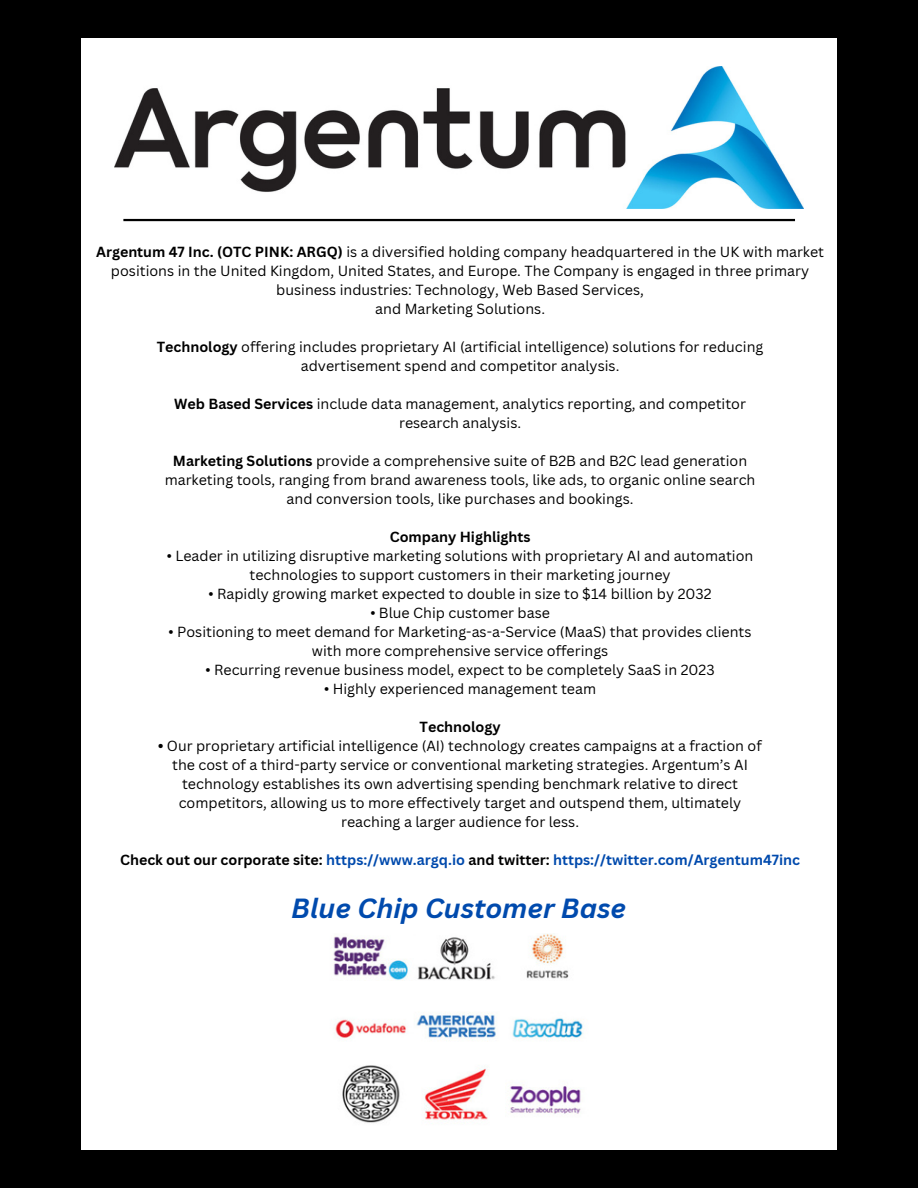
<style>
.page{position:relative;width:918px;height:1188px;background:#000}
.page>*{position:absolute;margin:0;border:0;box-sizing:border-box;transform-origin:0 0}
.t1{font:italic 700 27px "Canva Sans";color:#004aad}
.t2{font:14.25px/19px "Canva Sans";color:#000;text-align:center}
.t3{font:700 14.25px "Canva Sans";color:#004aad}
.t4{font:700 14.25px "Canva Sans";color:#000}
.s1{font-weight:700}
.s2{color:#000}
</style>
<div class="page">
<div style="left:81px;top:38px;width:756px;height:1112px;background:#fff"></div>
<hr style="left:123px;top:219px;width:672px;height:2px;background:#000">
<img style="left:333px;top:934px;width:251px;height:189px">
<img style="left:115px;top:67px;width:688px;height:142px">
<p class="t2" style="left:96px;top:242px;width:729px"><span class="s1">Argentum 47 Inc. (OTC PINK: ARGQ)</span> is a diversified holding company headquartered in the UK with market positions in the United Kingdom, United States, and Europe. The Company is engaged in three primary business industries: Technology, Web Based Services,<br>and Marketing Solutions.</p>
<p class="t2" style="left:157px;top:337px;width:608px"><span class="s1">Technology</span> offering includes proprietary AI (artificial intelligence) solutions for reducing advertisement spend and competitor analysis.</p>
<p class="t2" style="left:174px;top:394px;width:573px"><span class="s1">Web Based Services</span> include data management, analytics reporting, and competitor research analysis.</p>
<p class="t2" style="left:165px;top:451px;width:592px"><span class="s1">Marketing Solutions</span> provide a comprehensive suite of B2B and B2C lead generation marketing tools, ranging from brand awareness tools, like ads, to organic online search and conversion tools, like purchases and bookings.</p>
<p class="t4" style="left:390px;top:527px;width:142px">Company Highlights</p>
<p class="t2" style="left:167px;top:546px;width:588px">• Leader in utilizing disruptive marketing solutions with proprietary AI and automation technologies to support customers in their marketing journey</p>
<p class="t2" style="left:209px;top:584px;width:505px">• Rapidly growing market expected to double in size to $14 billion by 2032</p>
<p class="t2" style="left:370px;top:603px;width:181px">• Blue Chip customer base</p>
<p class="t2" style="left:169px;top:622px;width:584px">• Positioning to meet demand for Marketing-as-a-Service (MaaS) that provides clients with more comprehensive service offerings</p>
<p class="t2" style="left:205px;top:660px;width:511px">• Recurring revenue business model, expect to be completely SaaS in 2023</p>
<p class="t2" style="left:324px;top:679px;width:274px">• Highly experienced management team</p>
<p class="t4" style="left:420px;top:717px;width:83px">Technology</p>
<p class="t2" style="left:158px;top:736px;width:605px"><span class="s1">•</span> Our proprietary artificial intelligence (AI) technology creates campaigns at a fraction of the cost of a third-party service or conventional marketing strategies. Argentum’s AI technology establishes its own advertising spending benchmark relative to direct competitors, allowing us to more effectively target and outspend them, ultimately reaching a larger audience for less.</p>
<p class="t3" style="left:120px;top:850px;width:682px"><span class="s2">Check out our corporate site:</span> https://www.argq.io <span class="s2">and twitter:</span> https://twitter.com/Argentum47inc</p>
<h1 class="t1" style="left:291px;top:889px;width:337px">Blue Chip Customer Base</h1>
</div>
